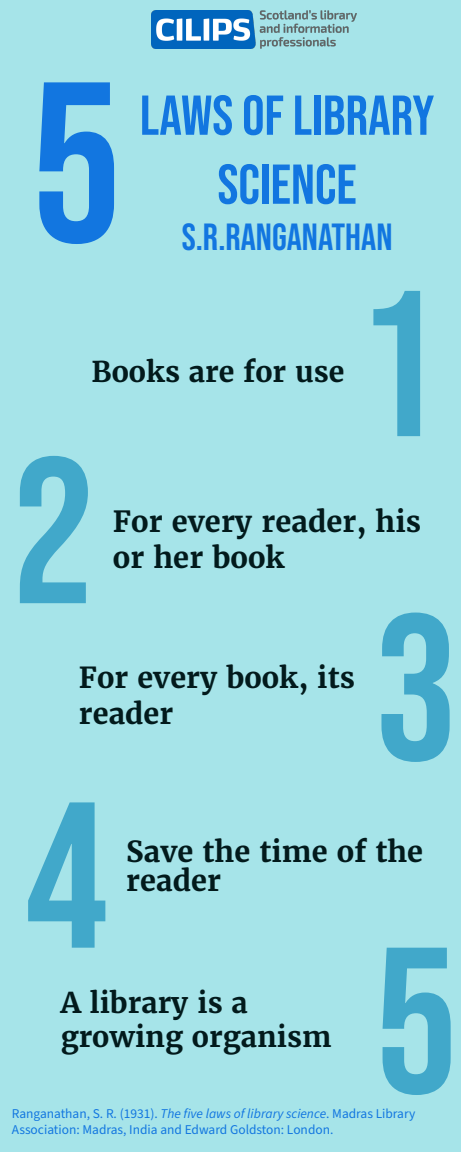
<style>
.page{position:relative;width:461px;height:1152px;background:#a6e4e9}
.page>*{position:absolute;margin:0;border:0;box-sizing:border-box;transform-origin:0 0}
.t1{font:227.6px "Bebas Neue";color:#1276e0}
.t2{font:207.6px "Bebas Neue";color:#41a8ca}
.t3{font:56px/68.8px "Bebas Neue";color:#1276e0;text-align:center}
.t4{font:38px "Bebas Neue";color:#1276e0}
.t5{font:700 29.2px/36px "Merriweather";color:#021a1c}
.t6{font:700 28.8px/35.6px "Merriweather";color:#021a1c}
.t7{font:700 28.4px/34.4px "Merriweather";color:#021a1c}
.t8{font:13.6px/16px "Source Sans 3";color:#1276e0}
.s1{font-style:italic}
</style>
<div class="page">
<img style="left:151px;top:10px;width:206px;height:38px">
<h1 class="t1" style="left:31px;top:34px;width:93px">5</h1>
<h3 class="t3" style="left:140px;top:80px;width:296px">LAWS OF LIBRARY<br>SCIENCE</h3>
<h3 class="t4" style="left:182px;top:216px;width:212px">S.R.RANGANATHAN</h3>
<h3 class="t7" style="left:92px;top:355px;width:254px">Books are for use</h3>
<h2 class="t2" style="left:357px;top:247px;width:85px">1</h2>
<h2 class="t2" style="left:12px;top:414px;width:85px">2</h2>
<h3 class="t5" style="left:113px;top:503px;width:310px">For every reader, his or her book</h3>
<h3 class="t6" style="left:79px;top:660px;width:277px">For every book, its reader</h3>
<h2 class="t2" style="left:374px;top:571px;width:85px">3</h2>
<h2 class="t2" style="left:25px;top:758px;width:85px">4</h2>
<h3 class="t5" style="left:126px;top:837px;width:298px;line-height:28.8px">Save the time of the reader</h3>
<h2 class="t2" style="left:374px;top:904px;width:85px">5</h2>
<h3 class="t7" style="left:61px;top:985px;width:272px">A library is a growing organism</h3>
<p class="t8" style="left:12px;top:1105px;width:405px">Ranganathan, S. R. (1931). <span class="s1">The five laws of library science</span>. Madras Library<br>Association: Madras, India and Edward Goldston: London.</p>
</div>
